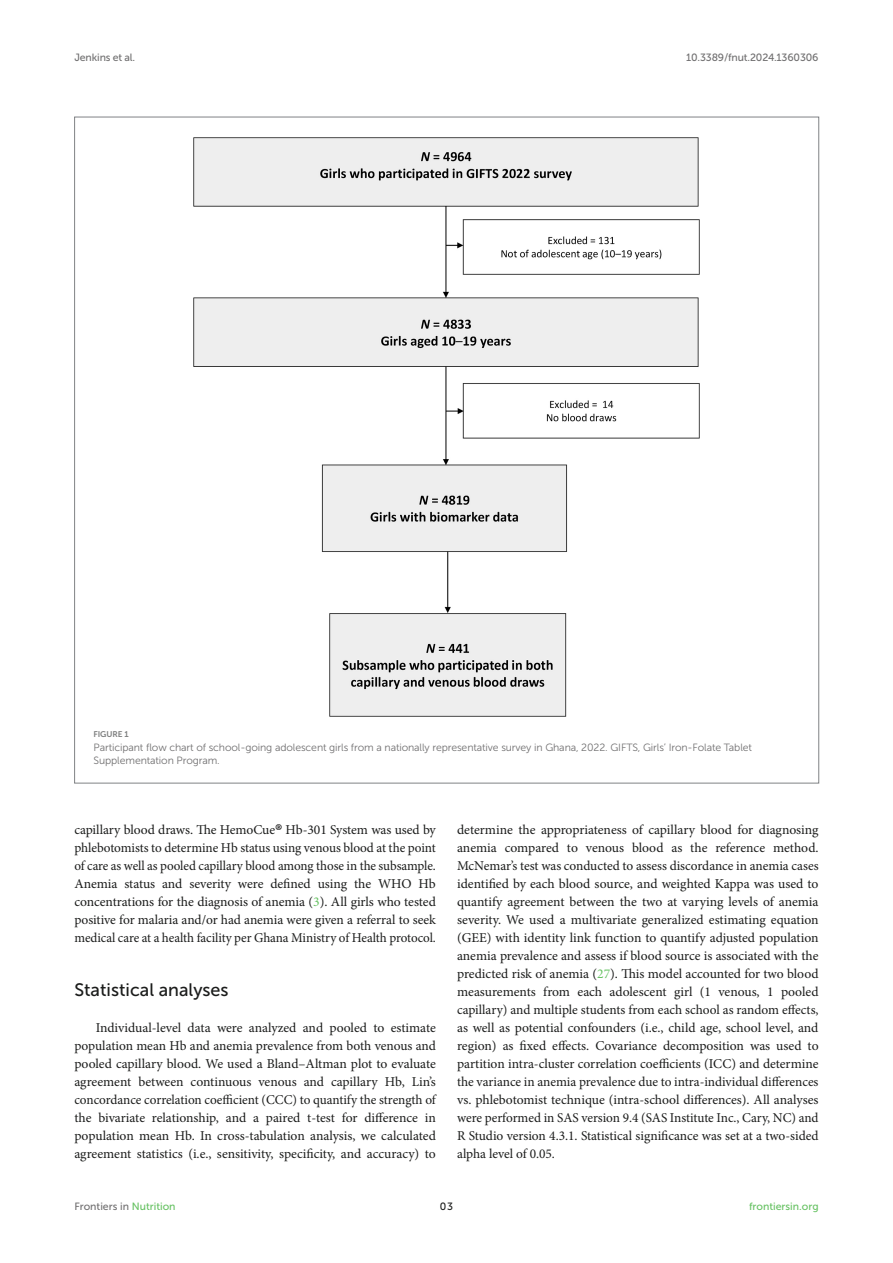
<style>
.page{position:relative;width:893px;height:1263px;background:#fff}
.page>*{position:absolute;margin:0;border:0;box-sizing:border-box;transform-origin:0 0}
.HEAD_2{font:18px "Museo Sans 500";color:#1b1c1b}
.TEXT_FLUSH{font:13.5px/18px "Minion Pro";color:#1b1c1b;text-align:justify}
.FIG_LEG{font:10.5px/13.5px "Museo Sans 300";letter-spacing:-.01em;color:#706f70}
.t1{font:10.5px "Museo Sans 500";letter-spacing:-.015em;color:#706f70}
.t2{font:10.5px "Museo Sans 500";color:#65c161}
.t3{font:10.5px "Museo Sans 500";color:#1b1c1b}
.FIG_HD{font:8.25px "Museo Sans 700";letter-spacing:-.01em;color:#7e7f7f}
.s1{font-size:22.5px;color:#000}
.s2{color:#65c161}
</style>
<div class="page">
<img style="left:193px;top:137px;width:507px;height:580px">
<p class="t1" style="left:74px;top:51px;width:62px">Jenkins et al.</p>
<p class="t1" style="left:686px;top:51px;width:134px">10.3389/fnut.2024.1360306</p>
<p class="FIG_HD" style="left:94px;top:730px;width:37px">FIGURE 1</p>
<p class="FIG_LEG" style="left:94px;top:740px;width:660px">Participant flow chart of school-going adolescent girls from a nationally representative survey in Ghana, 2022. GIFTS, Girls’ Iron-Folate Tablet<br>Supplementation Program.</p>
<p class="TEXT_FLUSH" style="left:74px;top:821px;width:363px">capillary blood draws. The HemoCue<span class="s1">®</span> Hb-301 System was used by phlebotomists to determine Hb status using venous blood at the point of care as well as pooled capillary blood among those in the subsample.<br>Anemia status and severity were defined using the WHO Hb concentrations for the diagnosis of anemia (<span class="s2">3</span>). All girls who tested positive for malaria and/or had anemia were given a referral to seek medical care at a health facility per Ghana Ministry of Health protocol.</p>
<p class="HEAD_2" style="left:74px;top:980px;width:156px">Statistical analyses</p>
<p class="TEXT_FLUSH" style="left:74px;top:1019px;width:363px;text-indent:21px">Individual-level data were analyzed and pooled to estimate population mean Hb and anemia prevalence from both venous and pooled capillary blood. We used a Bland–Altman plot to evaluate agreement between continuous venous and capillary Hb, Lin’s concordance correlation coefficient (CCC) to quantify the strength of the bivariate relationship, and a paired t-test for difference in population mean Hb. In cross-tabulation analysis, we calculated agreement statistics (i.e., sensitivity, specificity, and accuracy) to</p>
<p class="TEXT_FLUSH" style="left:457px;top:821px;width:363px">determine the appropriateness of capillary blood for diagnosing anemia compared to venous blood as the reference method.<br>McNemar’s test was conducted to assess discordance in anemia cases identified by each blood source, and weighted Kappa was used to quantify agreement between the two at varying levels of anemia severity. We used a multivariate generalized estimating equation (GEE) with identity link function to quantify adjusted population anemia prevalence and assess if blood source is associated with the predicted risk of anemia (<span class="s2">27</span>). This model accounted for two blood measurements from each adolescent girl (1 venous, 1 pooled capillary) and multiple students from each school as random effects, as well as potential confounders (i.e., child age, school level, and region) as fixed effects. Covariance decomposition was used to partition intra-cluster correlation coefficients (ICC) and determine the variance in anemia prevalence due to intra-individual differences vs. phlebotomist technique (intra-school differences). All analyses were performed in SAS version 9.4 (SAS Institute Inc., Cary, NC) and R Studio version 4.3.1. Statistical significance was set at a two-sided alpha level of 0.05.</p>
<p class="t1" style="left:74px;top:1200px;width:103px">Frontiers in <span class="s2">Nutrition</span></p>
<p class="t3" style="left:440px;top:1200px;width:15px">03</p>
<p class="t2" style="left:749px;top:1200px;width:71px">frontiersin.org</p>
</div>
